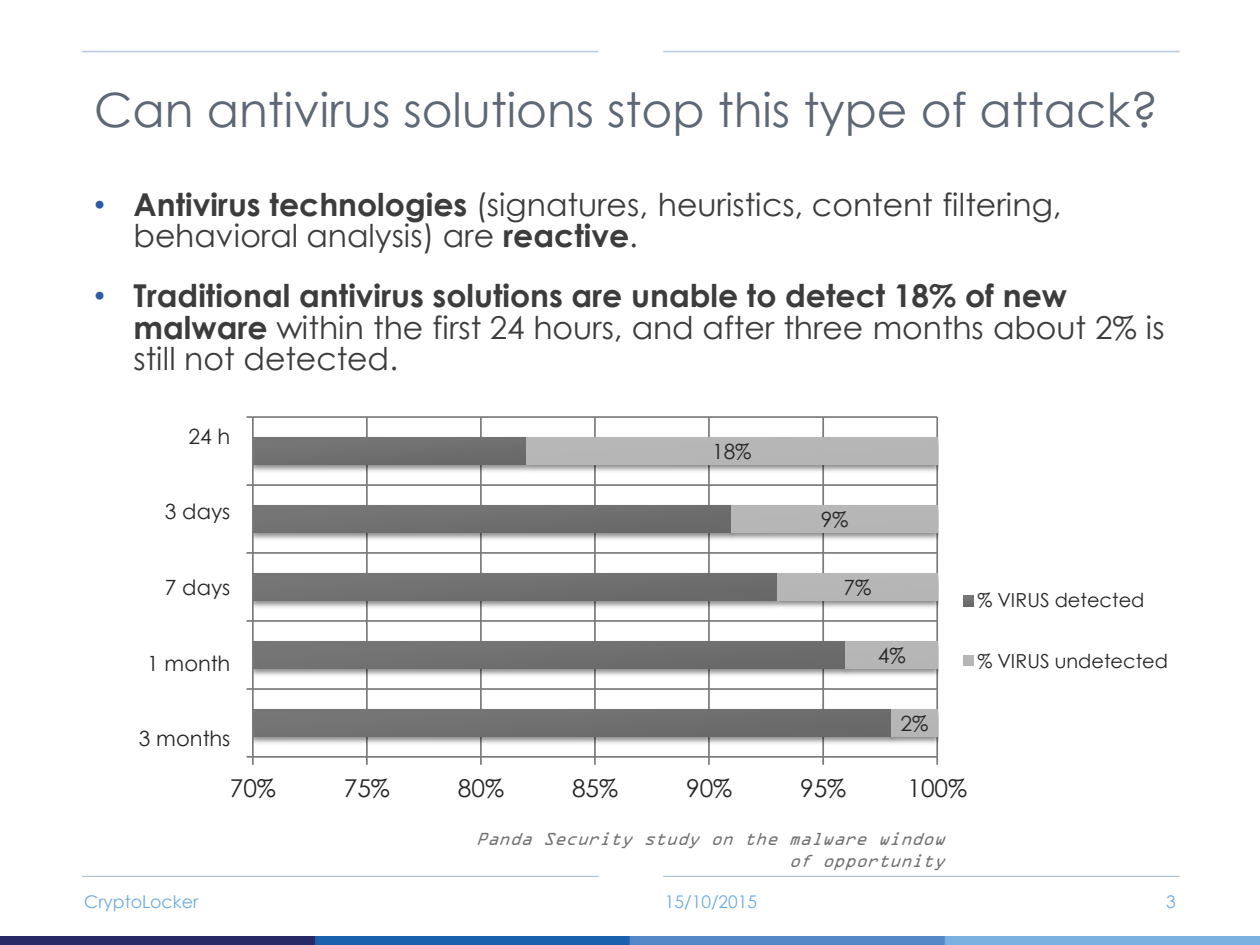
<style>
.page{position:relative;width:1260px;height:945px;background:#fff}
.page>*{position:absolute;margin:0;border:0;box-sizing:border-box;transform-origin:0 0}
.t1{font:47.25px "Century Gothic";color:#5d6775}
.t2{font:31.5px/31.5px "Century Gothic";color:#3c3c3c}
.t3{font:24.5px "Century Gothic";color:#262626}
.t4{font:21px "Century Gothic";letter-spacing:-.005em;color:#262626}
.t5{font:19.25px "Century Gothic";color:#262626}
.t6{font:italic 18.55px/22.1px "OCR A Extended";color:#727272;text-align:right}
.t7{font:17.5px "Century Gothic";color:#6dabdd}
.s1{font-family:"Arial";color:#295ca9}
.s2{font-weight:700}
</style>
<div class="page">
<img style="left:0;top:50px;width:1260px;height:887px">
<img style="left:0;top:937px;width:1260px;height:8px">
<hr style="left:366px;top:417px;width:2px;height:340px;background:#797979">
<hr style="left:480px;top:417px;width:2px;height:340px;background:#797979">
<hr style="left:594px;top:417px;width:2px;height:340px;background:#797979">
<hr style="left:708px;top:417px;width:2px;height:340px;background:#797979">
<hr style="left:822px;top:417px;width:2px;height:340px;background:#797979">
<hr style="left:936px;top:417px;width:2px;height:340px;background:#797979">
<hr style="left:253px;top:688px;width:684px;height:2px;background:#797979">
<hr style="left:253px;top:620px;width:684px;height:2px;background:#797979">
<hr style="left:253px;top:552px;width:684px;height:2px;background:#797979">
<hr style="left:253px;top:484px;width:684px;height:2px;background:#797979">
<hr style="left:253px;top:416px;width:684px;height:2px;background:#797979">
<img style="left:254px;top:706px;width:630px;height:41px">
<img style="left:254px;top:638px;width:585px;height:42px">
<img style="left:254px;top:570px;width:516px;height:42px">
<img style="left:254px;top:502px;width:470px;height:41px">
<img style="left:254px;top:434px;width:265px;height:41px">
<img style="left:884px;top:706px;width:54px;height:41px">
<img style="left:839px;top:638px;width:99px;height:42px">
<img style="left:770px;top:570px;width:168px;height:42px">
<img style="left:724px;top:502px;width:214px;height:41px">
<img style="left:519px;top:434px;width:419px;height:41px">
<div style="left:253px;top:709px;width:639px;height:27px;background:#707070"></div>
<div style="left:253px;top:641px;width:593px;height:28px;background:#707070"></div>
<div style="left:253px;top:573px;width:524px;height:28px;background:#707070"></div>
<div style="left:253px;top:505px;width:479px;height:28px;background:#707070"></div>
<div style="left:253px;top:437px;width:273px;height:28px;background:#707070"></div>
<div style="left:892px;top:709px;width:45px;height:27px;background:#b6b6b6"></div>
<div style="left:846px;top:641px;width:91px;height:28px;background:#b6b6b6"></div>
<div style="left:777px;top:573px;width:160px;height:28px;background:#b6b6b6"></div>
<div style="left:732px;top:505px;width:205px;height:28px;background:#b6b6b6"></div>
<div style="left:526px;top:437px;width:411px;height:28px;background:#b6b6b6"></div>
<hr style="left:253px;top:756px;width:684px;height:2px;background:#797979">
<svg style="left:366px;top:757px;width:2px;height:8px"></svg>
<svg style="left:480px;top:758px;width:2px;height:7px"></svg>
<svg style="left:594px;top:758px;width:2px;height:7px"></svg>
<svg style="left:708px;top:758px;width:2px;height:7px"></svg>
<svg style="left:822px;top:757px;width:2px;height:8px"></svg>
<svg style="left:936px;top:757px;width:2px;height:8px"></svg>
<hr style="left:252px;top:417px;width:2px;height:340px;background:#797979">
<svg style="left:247px;top:756px;width:7px;height:9px"></svg>
<div style="left:963px;top:596px;width:11px;height:10px;background:#707070"></div>
<div style="left:963px;top:655px;width:11px;height:11px;background:#b6b6b6"></div>
<div style="left:124px;top:417px;width:119px;height:343px;background:#fff"></div>
<div style="left:977px;top:582px;width:228px;height:97px;background:#fff"></div>
<h1 class="t1" style="left:94px;top:79px;width:1066px">Can antivirus solutions stop this type of attack?</h1>
<p class="t2" style="left:134px;top:187px;width:930px;text-indent:-39px"><span class="s1">•</span> <span class="s2">Antivirus technologies</span> (signatures, heuristics, content filtering, behavioral analysis) are <span class="s2">reactive</span>.</p>
<p class="t2" style="left:134px;top:279px;width:1033px;text-indent:-39px"><span class="s1">•</span> <span class="s2">Traditional antivirus solutions are unable to detect 18% of new malware</span> within the first 24 hours, and after three months about 2% is still not detected.</p>
<p class="t4" style="left:188px;top:423px;width:43px">24 h</p>
<p class="t4" style="left:165px;top:498px;width:67px">3 days</p>
<p class="t5" style="left:181px;top:506px;width:55px">3 dias</p>
<p class="t4" style="left:712px;top:438px;width:41px">18%</p>
<p class="t4" style="left:821px;top:506px;width:29px">9%</p>
<p class="t5" style="left:181px;top:574px;width:55px">7 dias</p>
<p class="t4" style="left:165px;top:574px;width:67px">7 days</p>
<p class="t4" style="left:844px;top:574px;width:29px">7%</p>
<p class="t5" style="left:977px;top:588px;width:169px">% VIRUS detected</p>
<p class="t5" style="left:181px;top:642px;width:56px">1 mes</p>
<p class="t4" style="left:147px;top:649px;width:85px">1 month</p>
<p class="t4" style="left:878px;top:642px;width:29px">4%</p>
<p class="t5" style="left:1055px;top:648px;width:141px">no detectados</p>
<p class="t5" style="left:977px;top:649px;width:192px">% VIRUS undetected</p>
<p class="t4" style="left:139px;top:725px;width:93px">3 months</p>
<p class="t4" style="left:901px;top:710px;width:29px">2%</p>
<p class="t3" style="left:230px;top:772px;width:48px">70%</p>
<p class="t3" style="left:344px;top:772px;width:48px">75%</p>
<p class="t3" style="left:458px;top:772px;width:48px">80%</p>
<p class="t3" style="left:572px;top:772px;width:48px">85%</p>
<p class="t3" style="left:686px;top:772px;width:48px">90%</p>
<p class="t3" style="left:800px;top:772px;width:48px">95%</p>
<p class="t3" style="left:907px;top:772px;width:61px">100%</p>
<p class="t6" style="left:476px;top:827px;width:475px">Panda Security study on the malware window of opportunity</p>
<p class="t7" style="left:84px;top:890px;width:115px">CryptoLocker</p>
<p class="t7" style="left:665px;top:890px;width:94px">15/10/2015</p>
<p class="t7" style="left:1166px;top:890px;width:11px">3</p>
</div>
